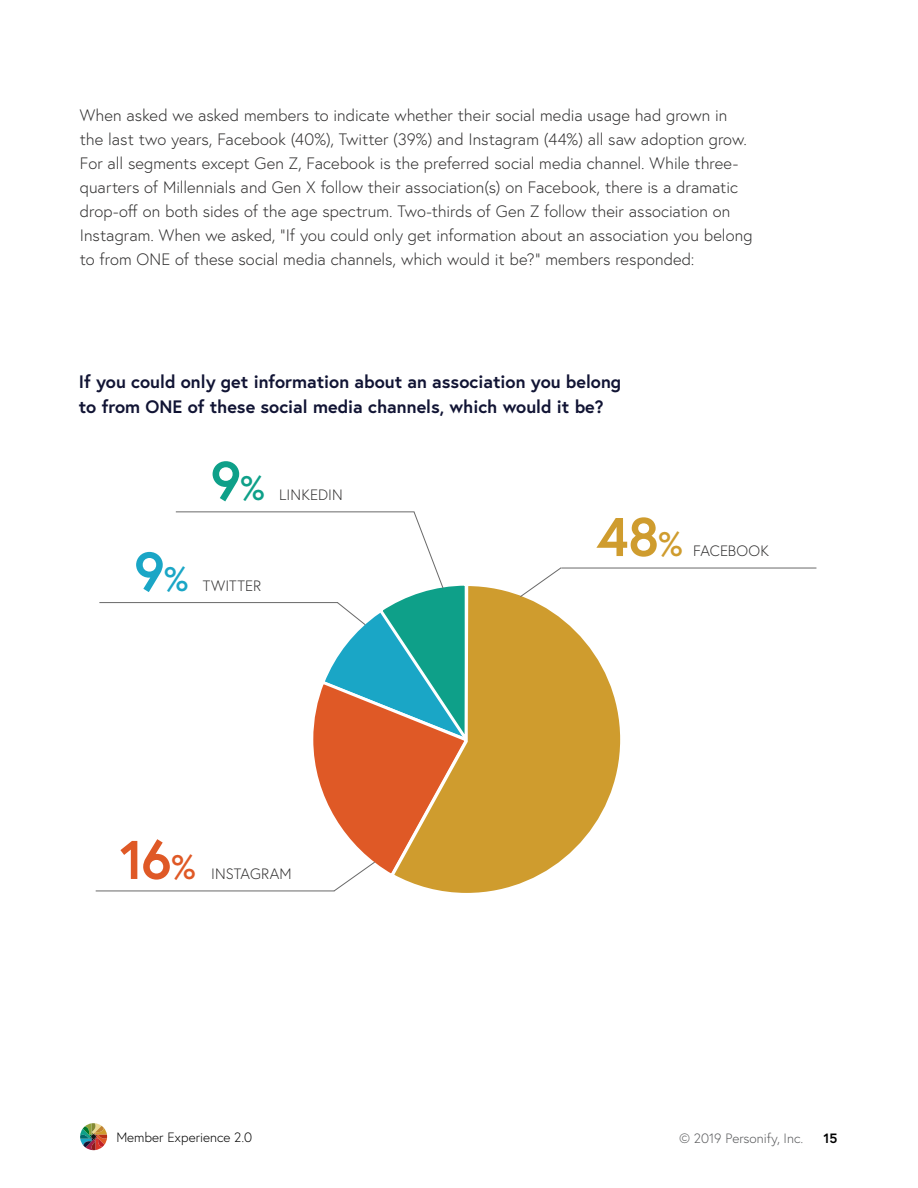
<style>
.page{position:relative;width:918px;height:1188px;background:#fff}
.page>*{position:absolute;margin:0;border:0;box-sizing:border-box;transform-origin:0 0}
.t1{font:700 54.3px "Europa";color:#cf9c2e}
.t2{font:700 54.3px "Europa";color:#df5926}
.t3{font:700 54.3px "Europa";color:#1aa6c6}
.t4{font:700 54.3px "Europa";color:#0ea089}
.t5{font:700 18px/25.5px "Europa";color:#111434}
.t6{font:300 16.5px/24px "Europa";color:#2f2e2e}
.t7{font:300 15px "Europa";letter-spacing:.005em;color:#2f2e2e}
.t8{font:300 13.5px "Europa";color:#000}
.t9{font:300 13.5px "Europa";color:#58595b}
.t10{font:700 13.5px "Europa";color:#000}
.s1{font-size:33.9px}
</style>
<div class="page">
<svg style="left:80px;top:1123px;width:27px;height:27px"></svg>
<svg style="left:450px;top:586px;width:171px;height:307px"></svg>
<svg style="left:520px;top:567px;width:42px;height:30px"></svg>
<hr style="left:561px;top:568px;width:255px;height:1px;background:#696969">
<hr style="left:96px;top:891px;width:238px;height:1px;background:#696969">
<hr style="left:99px;top:602px;width:239px;height:1px;background:#696969">
<svg style="left:309px;top:511px;width:162px;height:381px"></svg>
<hr style="left:176px;top:512px;width:238px;height:1px;background:#696969">
<p class="t6" style="left:80px;top:103px;width:674px">When asked we asked members to indicate whether their social media usage had grown in the last two years, Facebook (40%), Twitter (39%) and Instagram (44%) all saw adoption grow.<br>For all segments except Gen Z, Facebook is the preferred social media channel. While three&shy;quarters of Millennials and Gen X follow their association(s) on Facebook, there is a dramatic drop-off on both sides of the age spectrum. Two-thirds of Gen Z follow their association on Instagram. When we asked, “If you could only get information about an association you belong to from ONE of these social media channels, which would it be?” members responded:</p>
<p class="t5" style="left:79px;top:368px;width:544px">If you could only get information about an association you belong to from ONE of these social media channels, which would it be?</p>
<h1 class="t4" style="left:211px;top:444px;width:56px">9<span class="s1">%</span></h1>
<p class="t7" style="left:279px;top:486px;width:65px">LINKEDIN</p>
<h1 class="t3" style="left:134px;top:535px;width:56px">9<span class="s1">%</span></h1>
<p class="t7" style="left:203px;top:576px;width:60px">TWITTER</p>
<h1 class="t2" style="left:120px;top:823px;width:78px">16<span class="s1">%</span></h1>
<p class="t7" style="left:211px;top:865px;width:82px">INSTAGRAM</p>
<h1 class="t1" style="left:597px;top:500px;width:88px">48<span class="s1">%</span></h1>
<p class="t7" style="left:693px;top:542px;width:77px">FACEBOOK</p>
<p class="t8" style="left:116px;top:1129px;width:137px">Member Experience 2.0</p>
<p class="t9" style="left:679px;top:1130px;width:126px">© 2019 Personify, Inc.</p>
<p class="t10" style="left:824px;top:1129px;width:15px">15</p>
</div>
